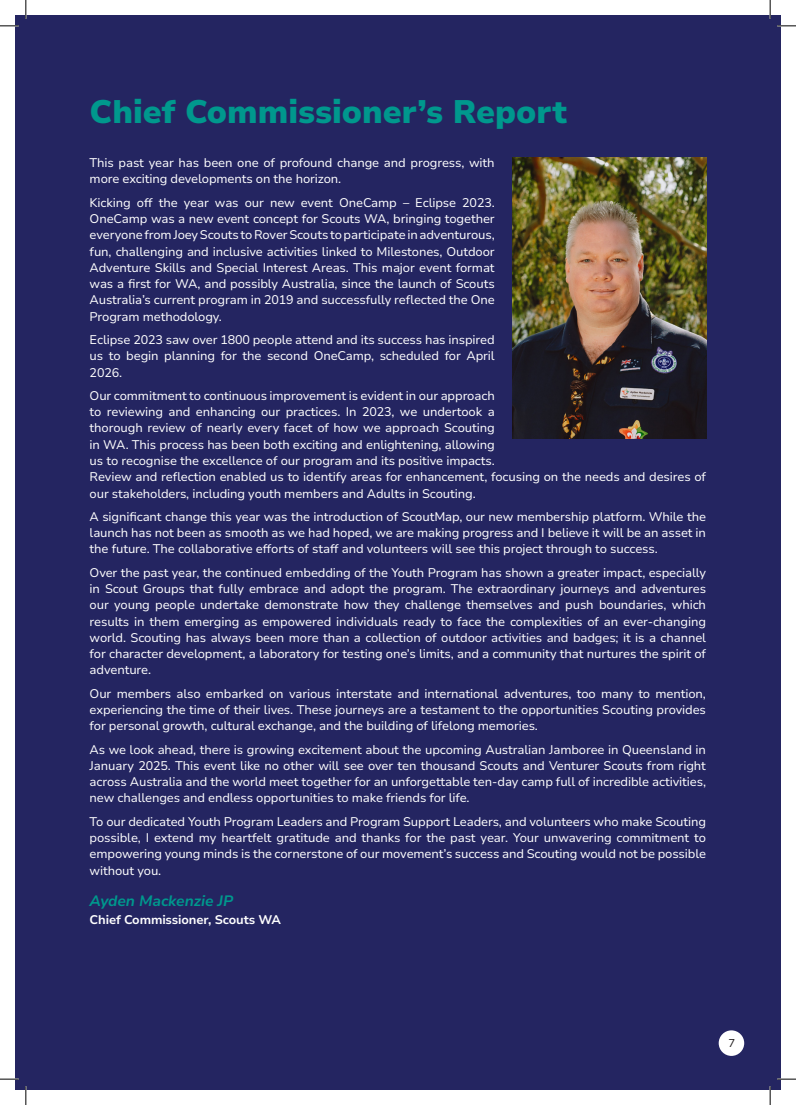
<style>
.page{position:relative;width:796px;height:1105px;background:#fff}
.page>*{position:absolute;margin:0;border:0;box-sizing:border-box;transform-origin:0 0}
.Headings{font:900 32.5px "Nunito Sans 10 pt";color:#00988d}
.Sign_off_name{font:italic 700 15px "Nunito Sans 10 pt";letter-spacing:-.01em;color:#00988d}
.Body_copy_white{font:12.5px/16.2px "Nunito Sans 10 pt";letter-spacing:-.01em;color:#fff;text-align:justify}
.sign_off_title{font:700 12.5px "Nunito Sans 10 pt";letter-spacing:-.01em;color:#fff}
.t1{font:11.25px "Nunito Sans 10 pt";color:#231f20}
</style>
<div class="page">
<div style="left:15px;top:15px;width:766px;height:1074px;background:#242561"></div>
<img style="left:512px;top:157px;width:194px;height:281px">
<div style="left:718px;top:1029px;width:26px;height:26px;background:#fff;border-radius:50%"></div>
<svg style="left:0;top:25px;width:19px;height:2px"></svg>
<svg style="left:777px;top:25px;width:19px;height:2px"></svg>
<svg style="left:0;top:1078px;width:19px;height:1px"></svg>
<svg style="left:777px;top:1078px;width:19px;height:1px"></svg>
<svg style="left:25px;top:0;width:2px;height:19px"></svg>
<svg style="left:25px;top:1086px;width:2px;height:18px"></svg>
<svg style="left:769px;top:0;width:2px;height:19px"></svg>
<svg style="left:769px;top:1086px;width:2px;height:18px"></svg>
<p class="Headings" style="left:90px;top:88px;width:479px">Chief Commissioner’s Report</p>
<p class="Body_copy_white" style="left:90px;top:154px;width:406px">This past year has been one of profound change and progress, with more exciting developments on the horizon.</p>
<p class="Body_copy_white" style="left:90px;top:194px;width:407px">Kicking off the year was our new event OneCamp – Eclipse 2023.<br>OneCamp was a new event concept for Scouts WA, bringing together everyone from Joey Scouts to Rover Scouts to participate in adventurous, fun, challenging and inclusive activities linked to Milestones, Outdoor Adventure Skills and Special Interest Areas. This major event format was a first for WA, and possibly Australia, since the launch of Scouts Australia’s current program in 2019 and successfully reflected the One Program methodology.</p>
<p class="Body_copy_white" style="left:90px;top:331px;width:407px">Eclipse 2023 saw over 1800 people attend and its success has inspired us to begin planning for the second OneCamp, scheduled for April 2026.</p>
<p class="Body_copy_white" style="left:90px;top:387px;width:618px;text-align:left">Our commitment to continuous improvement is evident in our approach<br>to reviewing and enhancing our practices. In 2023, we undertook a<br>thorough review of nearly every facet of how we approach Scouting<br>in WA. This process has been both exciting and enlightening, allowing<br>us to recognise the excellence of our program and its positive impacts.<br>Review and reflection enabled us to identify areas for enhancement, focusing on the needs and desires of our stakeholders, including youth members and Adults in Scouting.</p>
<p class="Body_copy_white" style="left:90px;top:507px;width:618px">A significant change this year was the introduction of ScoutMap, our new membership platform. While the launch has not been as smooth as we had hoped, we are making progress and I believe it will be an asset in the future. The collaborative efforts of staff and volunteers will see this project through to success.</p>
<p class="Body_copy_white" style="left:90px;top:563px;width:618px">Over the past year, the continued embedding of the Youth Program has shown a greater impact, especially in Scout Groups that fully embrace and adopt the program. The extraordinary journeys and adventures our young people undertake demonstrate how they challenge themselves and push boundaries, which results in them emerging as empowered individuals ready to face the complexities of an ever-changing world. Scouting has always been more than a collection of outdoor activities and badges; it is a channel for character development, a laboratory for testing one’s limits, and a community that nurtures the spirit of adventure.</p>
<p class="Body_copy_white" style="left:90px;top:684px;width:618px">Our members also embarked on various interstate and international adventures, too many to mention, experiencing the time of their lives. These journeys are a testament to the opportunities Scouting provides for personal growth, cultural exchange, and the building of lifelong memories.</p>
<p class="Body_copy_white" style="left:90px;top:740px;width:618px">As we look ahead, there is growing excitement about the upcoming Australian Jamboree in Queensland in January 2025. This event like no other will see over ten thousand Scouts and Venturer Scouts from right across Australia and the world meet together for an unforgettable ten-day camp full of incredible activities, new challenges and endless opportunities to make friends for life.</p>
<p class="Body_copy_white" style="left:90px;top:812px;width:618px">To our dedicated Youth Program Leaders and Program Support Leaders, and volunteers who make Scouting possible, I extend my heartfelt gratitude and thanks for the past year. Your unwavering commitment to empowering young minds is the cornerstone of our movement’s success and Scouting would not be possible without you.</p>
<p class="Sign_off_name" style="left:90px;top:890px;width:145px">Ayden Mackenzie JP</p>
<p class="sign_off_title" style="left:90px;top:910px;width:193px">Chief Commissioner, Scouts WA</p>
<p class="t1" style="left:728px;top:1035px;width:8px">7</p>
</div>
